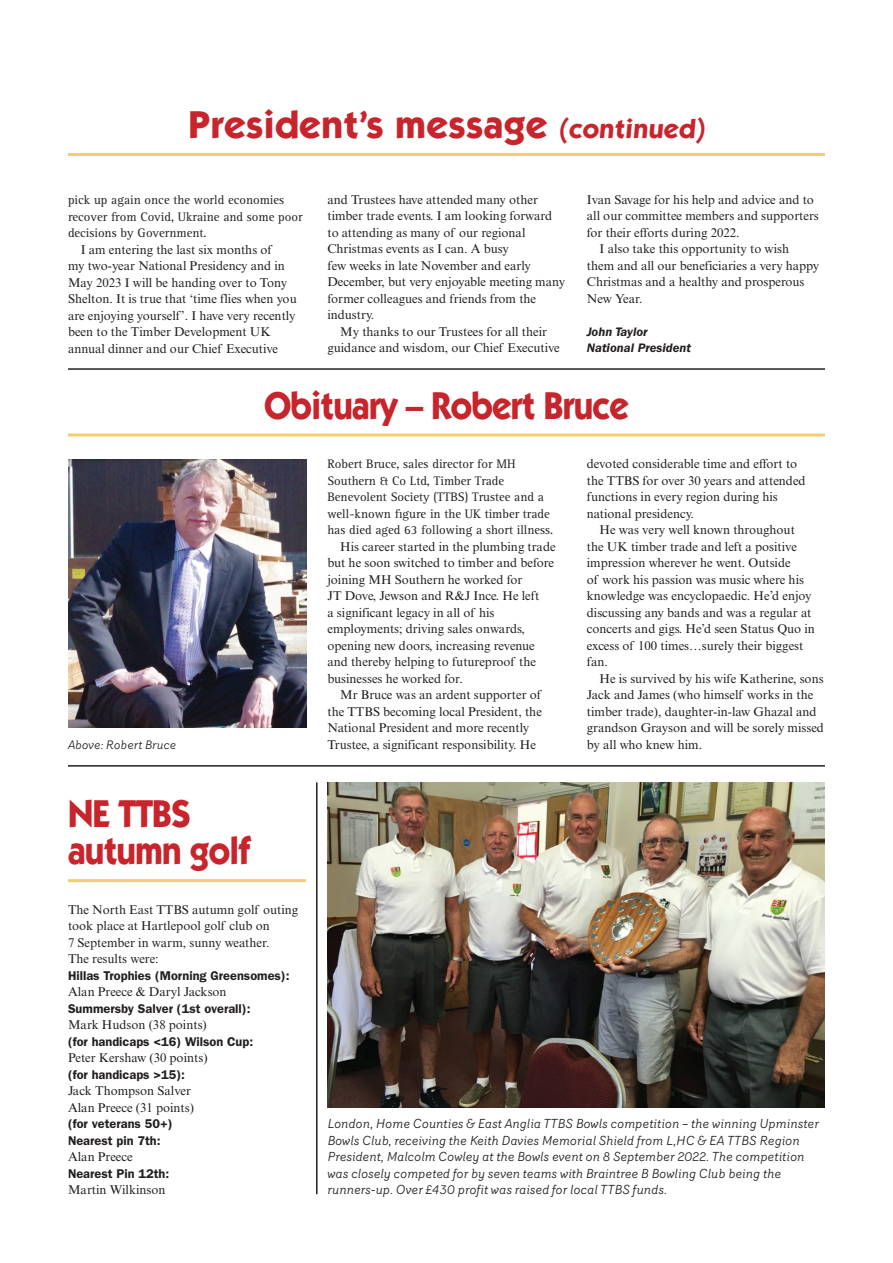
<style>
.page{position:relative;width:893px;height:1263px;background:#fff}
.page>*{position:absolute;margin:0;border:0;box-sizing:border-box;transform-origin:0 0}
.t1{font:700 39px/37.5px "ITC Kabel Std";letter-spacing:-.02em;color:#c8242b;scale:.9 1}
.t2{font:700 39px "ITC Kabel Std";letter-spacing:.01em;color:#c8242b}
.t3{font:12.75px/16.5px "Times New Roman MT Std";color:#231f20}
.t4{font:italic 12.75px/16.5px "Router";color:#231f20}
.t5{font:12.75px/16.5px "Rotis Serif Std";color:#231f20}
.t6{font:600 12.75px/16.5px "ITC Franklin Gothic Std";color:#231f20}
.t7{font:italic 600 12.75px/16.5px "ITC Franklin Gothic Std";color:#231f20}
.t8{font:italic 12px "Router";letter-spacing:-.005em;color:#231f20}
.s1{font-size:27px}
</style>
<div class="page">
<hr style="left:68px;top:433px;width:757px;height:3px;background:#f1cf6c">
<hr style="left:68px;top:153px;width:757px;height:3px;background:#f1cf6c">
<hr style="left:68px;top:368px;width:757px;height:2px;background:#231f20">
<hr style="left:68px;top:765px;width:757px;height:1px;background:#231f20">
<img style="left:327px;top:782px;width:498px;height:325px">
<hr style="left:316px;top:782px;width:1px;height:412px;background:#231f20">
<hr style="left:68px;top:879px;width:238px;height:3px;background:#f1cf6c">
<img style="left:68px;top:459px;width:238px;height:269px">
<h1 class="t2" style="left:189px;top:101px;width:520px">President’s message <span class="s1">(continued)</span></h1>
<p class="t5" style="left:68px;top:192px;width:236px">pick up again once the world economies recover from Covid, Ukraine and some poor decisions by Government.</p>
<p class="t3" style="left:68px;top:241px;width:230px;text-indent:13px">I am entering the last six months of<br>my two-year National Presidency and in May 2023 I will be handing over to Tony Shelton. It is true that ‘time flies when you are enjoying yourself’. I have very recently been to the Timber Development UK annual dinner and our Chief Executive</p>
<p class="t3" style="left:327px;top:191px;width:239px">and Trustees have attended many other timber trade events. I am looking forward to attending as many of our regional Christmas events as I can. A busy<br>few weeks in late November and early December, but very enjoyable meeting many former colleagues and friends from the industry.</p>
<p class="t3" style="left:327px;top:323px;width:234px;text-align:center">My thanks to our Trustees for all their guidance and wisdom, our Chief Executive</p>
<p class="t3" style="left:587px;top:191px;width:229px">Ivan Savage for his help and advice and to</p>
<p class="t3" style="left:587px;top:208px;width:234px">all our committee members and supporters</p>
<p class="t3" style="left:587px;top:224px;width:154px">for their efforts during 2022.</p>
<p class="t3" style="left:599px;top:241px;width:191px">I also take this opportunity to wish</p>
<p class="t3" style="left:587px;top:257px;width:234px">them and all our beneficiaries a very happy</p>
<p class="t3" style="left:587px;top:274px;width:219px">Christmas and a healthy and prosperous</p>
<p class="t3" style="left:587px;top:290px;width:57px">New Year.</p>
<p class="t7" style="left:587px;top:324px;width:106px">John Taylor<br>National President</p>
<p class="t8" style="left:68px;top:735px;width:110px">Above: Robert Bruce</p>
<h1 class="t1" style="left:264px;top:386px;width:407px">Obituary – Robert Bruce</h1>
<p class="t5" style="left:327px;top:456px;width:227px">Robert Bruce, sales director for MH Southern &amp; Co Ltd, Timber Trade Benevolent Society (TTBS) Trustee and a well-known figure in the UK timber trade has died aged 63 following a short illness.</p>
<p class="t3" style="left:327px;top:538px;width:230px;text-indent:13px">His career started in the plumbing trade but he soon switched to timber and before joining MH Southern he worked for<br>JT Dove, Jewson and R&amp;J Ince. He left<br>a significant legacy in all of his employments; driving sales onwards, opening new doors, increasing revenue and thereby helping to futureproof the businesses he worked for.</p>
<p class="t3" style="left:327px;top:686px;width:216px;text-indent:13px">Mr Bruce was an ardent supporter of the TTBS becoming local President, the National President and more recently Trustee, a significant responsibility. He</p>
<p class="t3" style="left:587px;top:455px;width:220px">devoted considerable time and effort to the TTBS for over 30 years and attended functions in every region during his national presidency.</p>
<p class="t3" style="left:587px;top:521px;width:230px;text-indent:13px">He was very well known throughout the UK timber trade and left a positive impression wherever he went. Outside<br>of work his passion was music where his knowledge was encyclopaedic. He’d enjoy discussing any bands and was a regular at concerts and gigs. He’d seen Status Quo in excess of 100 times…surely their biggest fan.</p>
<p class="t3" style="left:587px;top:670px;width:239px;text-indent:13px">He is survived by his wife Katherine, sons Jack and James (who himself works in the timber trade), daughter-in-law Ghazal and grandson Grayson and will be sorely missed by all who knew him.</p>
<h1 class="t1" style="left:68px;top:794px;width:204px">NE TTBS autumn golf</h1>
<p class="t3" style="left:68px;top:901px;width:232px">The North East TTBS autumn golf outing took place at Hartlepool golf club on<br>7 September in warm, sunny weather.<br>The results were:</p>
<p class="t6" style="left:68px;top:967px;width:223px">Hillas Trophies (Morning Greensomes):</p>
<p class="t3" style="left:68px;top:983px;width:160px">Alan Preece &amp; Daryl Jackson</p>
<p class="t6" style="left:68px;top:1000px;width:184px">Summersby Salver (1st overall):</p>
<p class="t3" style="left:68px;top:1016px;width:140px">Mark Hudson (38 points)</p>
<p class="t6" style="left:68px;top:1033px;width:187px">(for handicaps &lt;16) Wilson Cup:</p>
<p class="t3" style="left:68px;top:1049px;width:141px">Peter Kershaw (30 points)</p>
<p class="t6" style="left:68px;top:1066px;width:119px">(for handicaps &gt;15):</p>
<p class="t3" style="left:68px;top:1082px;width:128px">Jack Thompson Salver<br>Alan Preece (31 points)</p>
<p class="t6" style="left:68px;top:1115px;width:106px">(for veterans 50+)<br>Nearest pin 7th:</p>
<p class="t3" style="left:68px;top:1148px;width:66px">Alan Preece</p>
<p class="t6" style="left:68px;top:1165px;width:103px">Nearest Pin 12th:</p>
<p class="t3" style="left:68px;top:1181px;width:99px">Martin Wilkinson</p>
<p class="t4" style="left:327px;top:1115px;width:493px">London, Home Counties &amp; East Anglia TTBS Bowls competition – the winning Upminster Bowls Club, receiving the Keith Davies Memorial Shield from L,HC &amp; EA TTBS Region President, Malcolm Cowley at the Bowls event on 8 September 2022. The competition was closely competed for by seven teams with Braintree B Bowling Club being the runners-up. Over £430 profit was raised for local TTBS funds.</p>
</div>
